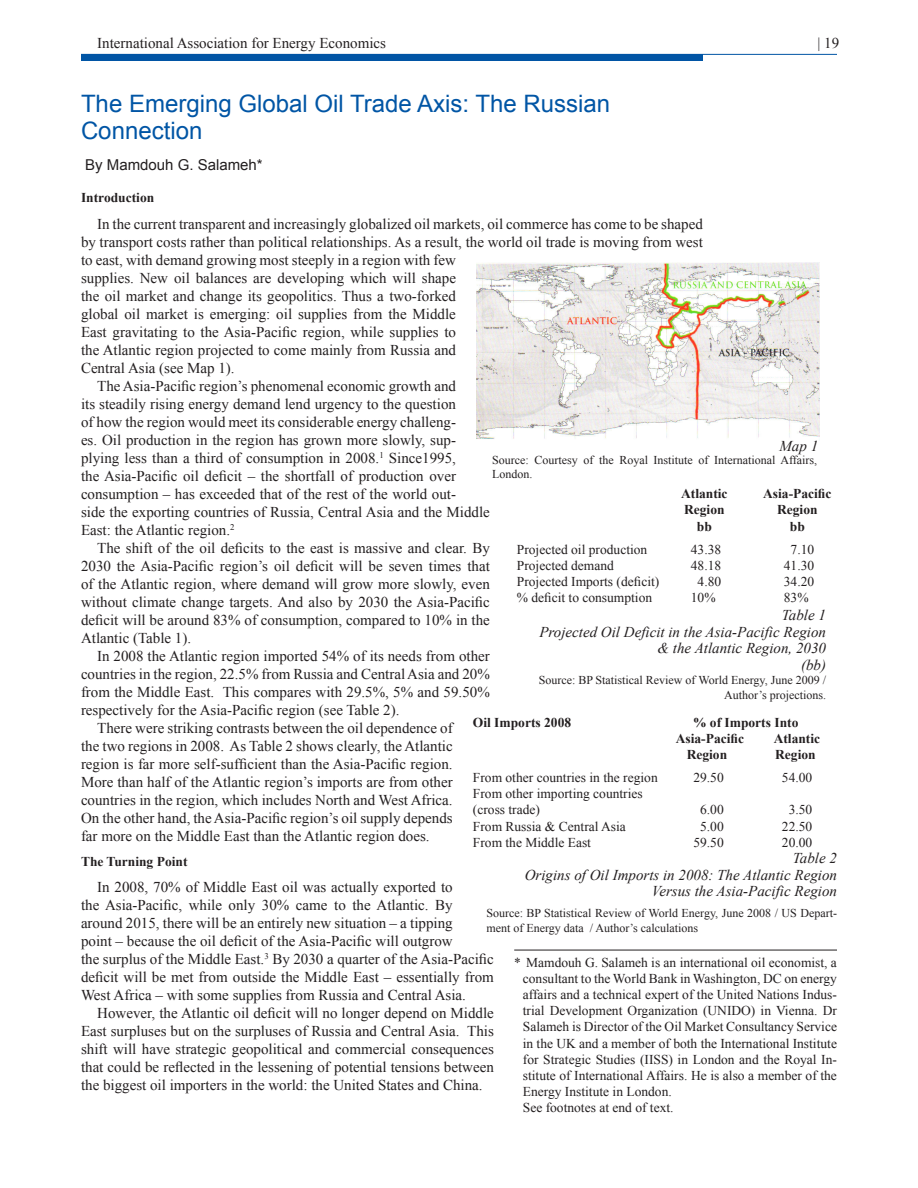
<style>
.page{position:relative;width:918px;height:1188px;background:#fff}
.page>*{position:absolute;margin:0;border:0;box-sizing:border-box;transform-origin:0 0}
.t_headline_blue_larg{font:24px/27px "Arial";color:#0155a5}
.Standard_Paragraph{font:15px/18px "Times New Roman";color:#231f20;text-align:justify}
.t_table_Head{font:italic 15px "Times New Roman";color:#231f20}
.Author{font:15px "Arial";color:#231f20}
.AuthorNote{font:13.5px/16.2px "Times New Roman";color:#231f20;text-align:justify}
.Heading{font:700 13.5px "Times New Roman";color:#231f20}
.Source{font:12px/14.4px "Times New Roman";color:#231f20}
</style>
<div class="page">
<hr style="left:81px;top:54px;width:756px;height:1px;background:#0155a5">
<div style="left:81px;top:55px;width:622px;height:6px;background:#0155a5"></div>
<img style="left:476px;top:262px;width:344px;height:177px">
<hr style="left:514px;top:950px;width:323px;height:1px;background:#231f20">
<p class="Standard_Paragraph" style="left:97px;top:34px;width:290px">International Association for Energy Economics</p>
<p class="Standard_Paragraph" style="left:818px;top:34px;width:23px">| 19</p>
<p class="t_headline_blue_larg" style="left:81px;top:90px;width:531px">The Emerging Global Oil Trade Axis: The Russian<br>Connection</p>
<p class="Author" style="left:85px;top:155px;width:179px">By Mamdouh G. Salameh*</p>
<p class="Heading" style="left:81px;top:188px;width:75px">Introduction</p>
<p class="Standard_Paragraph" style="left:81px;top:214px;width:623px;text-align:left;text-indent:16px">In the current transparent and increasingly globalized oil markets, oil commerce has come to be shaped by transport costs rather than political relationships. As a result, the world oil trade is moving from west to east, with demand growing most steeply in a region with few<br>supplies. New oil balances are developing which will shape<br>the oil market and change its geopolitics. Thus a two-forked<br>global oil market is emerging: oil supplies from the Middle<br>East gravitating to the Asia-Pacific region, while supplies to<br>the Atlantic region projected to come mainly from Russia and<br>Central Asia (see Map 1).</p>
<p class="Standard_Paragraph" style="left:81px;top:376px;width:410px;text-align:left;text-indent:16px">The Asia-Pacific region’s phenomenal economic growth and<br>its steadily rising energy demand lend urgency to the question<br>of how the region would meet its considerable energy challeng-<br>es. Oil production in the region has grown more slowly, sup&shy;plying less than a third of consumption in 2008.<sup>1</sup> Since1995,<br>the Asia-Pacific oil deficit – the shortfall of production over consumption – has exceeded that of the rest of the world out-<br>side the exporting countries of Russia, Central Asia and the Middle East: the Atlantic region.<sup>2</sup></p>
<p class="Standard_Paragraph" style="left:81px;top:538px;width:410px;text-indent:16px">The shift of the oil deficits to the east is massive and clear. By 2030 the Asia-Pacific region’s oil deficit will be seven times that of the Atlantic region, where demand will grow more slowly, even without climate change targets. And also by 2030 the Asia-Pacific deficit will be around 83% of consumption, compared to 10% in the Atlantic (Table 1).</p>
<p class="Standard_Paragraph" style="left:81px;top:646px;width:410px;text-indent:16px">In 2008 the Atlantic region imported 54% of its needs from other countries in the region, 22.5% from Russia and Central Asia and 20% from the Middle East. This compares with 29.5%, 5% and 59.50% respectively for the Asia-Pacific region (see Table 2).</p>
<p class="Standard_Paragraph" style="left:81px;top:718px;width:373px;text-indent:16px">There were striking contrasts between the oil dependence of the two regions in 2008. As Table 2 shows clearly, the Atlantic region is far more self-sufficient than the Asia-Pacific region.<br>More than half of the Atlantic region’s imports are from other countries in the region, which includes North and West Africa.<br>On the other hand, the Asia-Pacific region’s oil supply depends far more on the Middle East than the Atlantic region does.</p>
<p class="Heading" style="left:81px;top:852px;width:108px">The Turning Point</p>
<p class="Standard_Paragraph" style="left:81px;top:878px;width:414px;text-align:left;text-indent:16px">In 2008, 70% of Middle East oil was actually exported to<br>the Asia-Pacific, while only 30% came to the Atlantic. By around 2015, there will be an entirely new situation – a tipping<br>point – because the oil deficit of the Asia-Pacific will outgrow<br>the surplus of the Middle East.<sup>3</sup> By 2030 a quarter of the Asia-Pacific deficit will be met from outside the Middle East – essentially from West Africa – with some supplies from Russia and Central Asia.</p>
<p class="Standard_Paragraph" style="left:81px;top:1004px;width:414px;text-indent:16px">However, the Atlantic oil deficit will no longer depend on Middle East surpluses but on the surpluses of Russia and Central Asia. This shift will have strategic geopolitical and commercial consequences that could be reflected in the lessening of potential tensions between the biggest oil importers in the world: the United States and China.</p>
<p class="t_table_Head" style="left:779px;top:436px;width:40px">Map 1</p>
<p class="Source" style="left:492px;top:452px;width:327px">Source: Courtesy of the Royal Institute of International Affairs,<br>London.</p>
<p class="Heading" style="left:681px;top:484px;width:48px">Atlantic</p>
<p class="Heading" style="left:763px;top:484px;width:70px">Asia-Pacific</p>
<p class="Heading" style="left:684px;top:501px;width:42px">Region</p>
<p class="Heading" style="left:777px;top:501px;width:42px">Region</p>
<p class="Heading" style="left:697px;top:517px;width:17px">bb</p>
<p class="Heading" style="left:790px;top:517px;width:17px">bb</p>
<p class="AuthorNote" style="left:517px;top:541px;width:132px">Projected oil production</p>
<p class="AuthorNote" style="left:691px;top:541px;width:32px">43.38</p>
<p class="AuthorNote" style="left:791px;top:541px;width:25px">7.10</p>
<p class="AuthorNote" style="left:517px;top:557px;width:99px">Projected demand</p>
<p class="AuthorNote" style="left:691px;top:557px;width:32px">48.18</p>
<p class="AuthorNote" style="left:784px;top:557px;width:32px">41.30</p>
<p class="AuthorNote" style="left:517px;top:573px;width:144px">Projected Imports (deficit)</p>
<p class="AuthorNote" style="left:698px;top:573px;width:25px">4.80</p>
<p class="AuthorNote" style="left:784px;top:573px;width:32px">34.20</p>
<p class="AuthorNote" style="left:517px;top:589px;width:137px">% deficit to consumption</p>
<p class="AuthorNote" style="left:691px;top:589px;width:26px">10%</p>
<p class="AuthorNote" style="left:784px;top:589px;width:26px">83%</p>
<p class="t_table_Head" style="left:782px;top:605px;width:46px">Table 1</p>
<p class="t_table_Head" style="left:539px;top:621px;width:288px">Projected Oil Deficit in the Asia-Pacific Region</p>
<p class="t_table_Head" style="left:658px;top:638px;width:170px">&amp; the Atlantic Region, 2030</p>
<p class="t_table_Head" style="left:801px;top:654px;width:26px">(bb)</p>
<p class="Source" style="left:539px;top:673px;width:289px;text-align:right">Source: BP Statistical Review of World Energy, June 2009 /<br>Author’s projections.</p>
<p class="Heading" style="left:473px;top:713px;width:100px">Oil Imports 2008</p>
<p class="Heading" style="left:693px;top:713px;width:107px">% of Imports Into</p>
<p class="Heading" style="left:676px;top:729px;width:70px">Asia-Pacific</p>
<p class="Heading" style="left:774px;top:729px;width:48px">Atlantic</p>
<p class="Heading" style="left:687px;top:745px;width:42px">Region</p>
<p class="Heading" style="left:775px;top:745px;width:42px">Region</p>
<p class="AuthorNote" style="left:473px;top:769px;width:186px">From other countries in the region</p>
<p class="AuthorNote" style="left:693px;top:769px;width:32px">29.50</p>
<p class="AuthorNote" style="left:782px;top:769px;width:32px">54.00</p>
<p class="AuthorNote" style="left:473px;top:785px;width:171px">From other importing countries</p>
<p class="AuthorNote" style="left:473px;top:801px;width:69px">(cross trade)</p>
<p class="AuthorNote" style="left:700px;top:801px;width:25px">6.00</p>
<p class="AuthorNote" style="left:789px;top:801px;width:25px">3.50</p>
<p class="AuthorNote" style="left:473px;top:818px;width:154px">From Russia &amp; Central Asia</p>
<p class="AuthorNote" style="left:700px;top:818px;width:25px">5.00</p>
<p class="AuthorNote" style="left:782px;top:818px;width:32px">22.50</p>
<p class="AuthorNote" style="left:473px;top:834px;width:120px">From the Middle East</p>
<p class="AuthorNote" style="left:693px;top:834px;width:32px">59.50</p>
<p class="AuthorNote" style="left:782px;top:834px;width:32px">20.00</p>
<p class="t_table_Head" style="left:793px;top:848px;width:46px">Table 2</p>
<p class="t_table_Head" style="left:525px;top:864px;width:314px">Origins of Oil Imports in 2008: The Atlantic Region</p>
<p class="t_table_Head" style="left:652px;top:881px;width:187px">Versus the Asia-Pacific Region</p>
<p class="Source" style="left:486px;top:906px;width:352px">Source: BP Statistical Review of World Energy, June 2008 / US Depart&shy;ment of Energy data / Author’s calculations</p>
<p class="AuthorNote" style="left:523px;top:954px;width:316px;text-indent:-9px">* Mamdouh G. Salameh is an international oil economist, a consultant to the World Bank in Washington, DC on energy affairs and a technical expert of the United Nations Indus&shy;trial Development Organization (UNIDO) in Vienna. Dr Salameh is Director of the Oil Market Consultancy Service in the UK and a member of both the International Institute for Strategic Studies (IISS) in London and the Royal In&shy;stitute of International Affairs. He is also a member of the Energy Institute in London.</p>
<p class="AuthorNote" style="left:523px;top:1100px;width:152px">See footnotes at end of text.</p>
</div>
